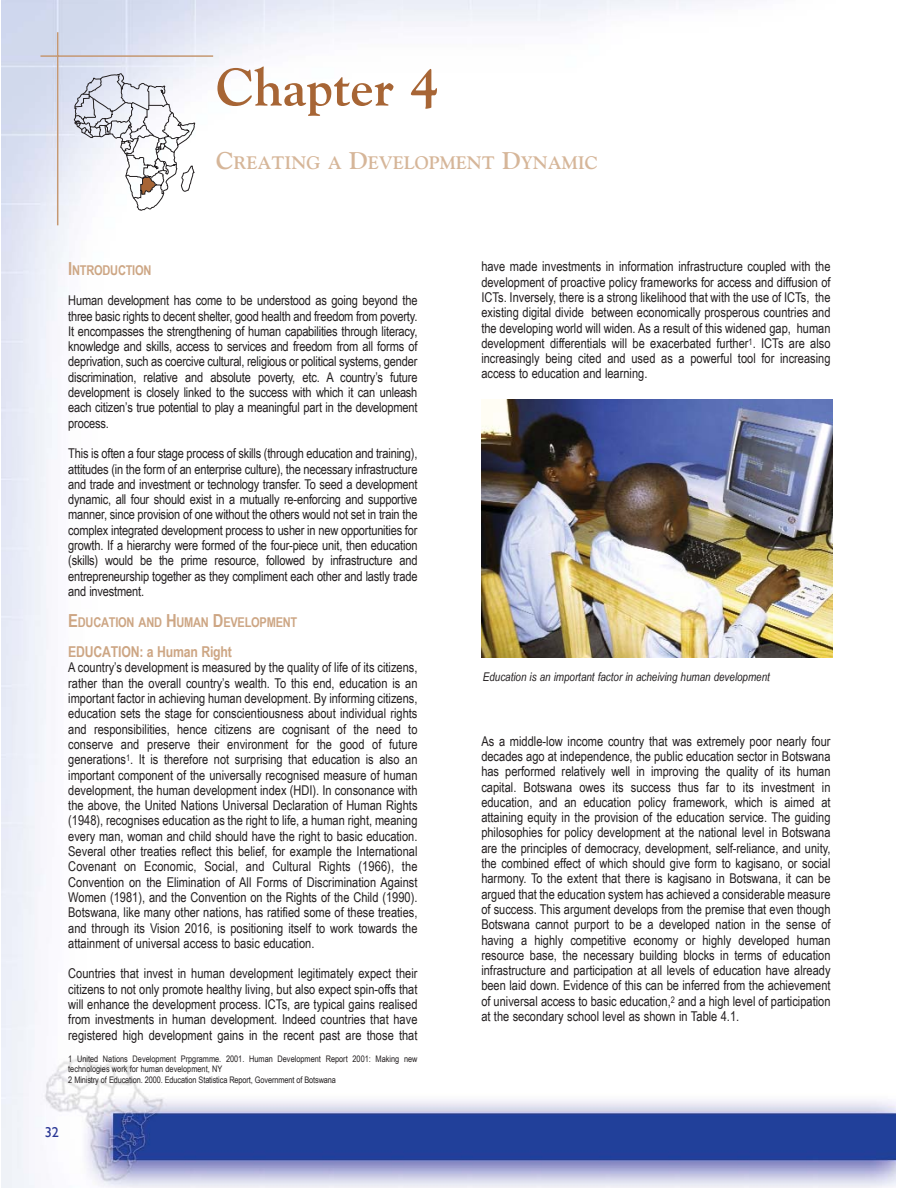
<style>
.page{position:relative;width:918px;height:1188px;background:#fff}
.page>*{position:absolute;margin:0;border:0;box-sizing:border-box;transform-origin:0 0}
.t1{font:700 52.5px "Goudy";color:#a76535}
.t2{font:700 18px "Goudy";color:#d6b699}
.t3{font:700 15px "Arial Narrow";letter-spacing:-.015em;color:#cda684}
.t4{font:14.25px "Gill Sans";color:#2a3795}
.t5{font:13.5px/15.3px "Arial Narrow";color:#231f20;text-align:justify}
.t6{font:700 13.5px "Arial Narrow";letter-spacing:-.02em;color:#cda684}
.t7{font:italic 12px "Arial Narrow";color:#231f20}
.t8{font:9px/10.8px "Arial Narrow";color:#231f20}
.s1{font-size:24px}
.s2{font-size:18px}
</style>
<div class="page">
<img style="left:2px;top:0;width:894px;height:1188px">
<svg style="left:74px;top:72px;width:121px;height:139px"></svg>
<hr style="left:40px;top:55px;width:173px;height:2px;background:#c59872">
<hr style="left:57px;top:32px;width:1px;height:193px;background:#c59872">
<img style="left:481px;top:400px;width:351px;height:257px">
<div style="left:481px;top:670px;width:351px;height:37px;background:#fff"></div>
<h1 class="t1" style="left:216px;top:55px;width:225px">Chapter 4</h1>
<h2 class="t2" style="left:216px;top:151px;width:383px"><span class="s1">C</span>REATING A <span class="s1">D</span>EVELOPMENT <span class="s1">D</span>YNAMIC</h2>
<p class="t6" style="left:68px;top:262px;width:85px"><span class="s2">I</span>NTRODUCTION</p>
<p class="t5" style="left:68px;top:293px;width:351px">Human development has come to be understood as going beyond the three basic rights to decent shelter, good health and freedom from poverty.<br>It encompasses the strengthening of human capabilities through literacy, knowledge and skills, access to services and freedom from all forms of deprivation, such as coercive cultural, religious or political systems, gender discrimination, relative and absolute poverty, etc. A country’s future development is closely linked to the success with which it can unleash each citizen’s true potential to play a meaningful part in the development process.</p>
<p class="t5" style="left:68px;top:446px;width:351px">This is often a four stage process of skills (through education and training), attitudes (in the form of an enterprise culture), the necessary infrastructure and trade and investment or technology transfer. To seed a development dynamic, all four should exist in a mutually re-enforcing and supportive manner, since provision of one without the others would not set in train the complex integrated development process to usher in new opportunities for growth. If a hierarchy were formed of the four-piece unit, then education (skills) would be the prime resource, followed by infrastructure and entrepreneurship together as they compliment each other and lastly trade and investment.</p>
<p class="t6" style="left:68px;top:614px;width:231px"><span class="s2">E</span>DUCATION AND <span class="s2">H</span>UMAN <span class="s2">D</span>EVELOPMENT</p>
<p class="t3" style="left:68px;top:643px;width:165px">EDUCATION: a Human Right</p>
<p class="t5" style="left:68px;top:660px;width:351px">A country’s development is measured by the quality of life of its citizens, rather than the overall country’s wealth. To this end, education is an important factor in achieving human development. By informing citizens, education sets the stage for conscientiousness about individual rights and responsibilities, hence citizens are cognisant of the need to conserve and preserve their environment for the good of future generations<sup>1</sup>. It is therefore not surprising that education is also an important component of the universally recognised measure of human development, the human development index (HDI). In consonance with the above, the United Nations Universal Declaration of Human Rights (1948), recognises education as the right to life, a human right, meaning every man, woman and child should have the right to basic education.<br>Several other treaties reflect this belief, for example the International Covenant on Economic, Social, and Cultural Rights (1966), the Convention on the Elimination of All Forms of Discrimination Against Women (1981), and the Convention on the Rights of the Child (1990).<br>Botswana, like many other nations, has ratified some of these treaties, and through its Vision 2016, is positioning itself to work towards the attainment of universal access to basic education.</p>
<p class="t5" style="left:68px;top:966px;width:351px">Countries that invest in human development legitimately expect their citizens to not only promote healthy living, but also expect spin-offs that will enhance the development process. ICTs, are typical gains realised from investments in human development. Indeed countries that have registered high development gains in the recent past are those that</p>
<p class="t8" style="left:68px;top:1053px;width:351px">1 United Nations Development Prpgramme. 2001. Human Development Report 2001: Making new technologies work for human development, NY<br>2 Ministry of Education. 2000. Education Statistica Report, Government of Botswana</p>
<p class="t4" style="left:45px;top:1124px;width:16px">32</p>
<p class="t5" style="left:481px;top:259px;width:351px">have made investments in information infrastructure coupled with the development of proactive policy frameworks for access and diffusion of ICTs. Inversely, there is a strong likelihood that with the use of ICTs, the existing digital divide between economically prosperous countries and the developing world will widen. As a result of this widened gap, human development differentials will be exacerbated further<sup>1</sup>. ICTs are also increasingly being cited and used as a powerful tool for increasing access to education and learning.</p>
<p class="t7" style="left:483px;top:669px;width:289px">Education is an important factor in acheiving human development</p>
<p class="t5" style="left:481px;top:733px;width:351px">As a middle-low income country that was extremely poor nearly four decades ago at independence, the public education sector in Botswana has performed relatively well in improving the quality of its human capital. Botswana owes its success thus far to its investment in education, and an education policy framework, which is aimed at attaining equity in the provision of the education service. The guiding philosophies for policy development at the national level in Botswana are the principles of democracy, development, self-reliance, and unity, the combined effect of which should give form to kagisano, or social harmony. To the extent that there is kagisano in Botswana, it can be argued that the education system has achieved a considerable measure of success. This argument develops from the premise that even though Botswana cannot purport to be a developed nation in the sense of having a highly competitive economy or highly developed human resource base, the necessary building blocks in terms of education infrastructure and participation at all levels of education have already been laid down. Evidence of this can be inferred from the achievement of universal access to basic education,<sup>2</sup> and a high level of participation at the secondary school level as shown in Table 4.1.</p>
</div>
